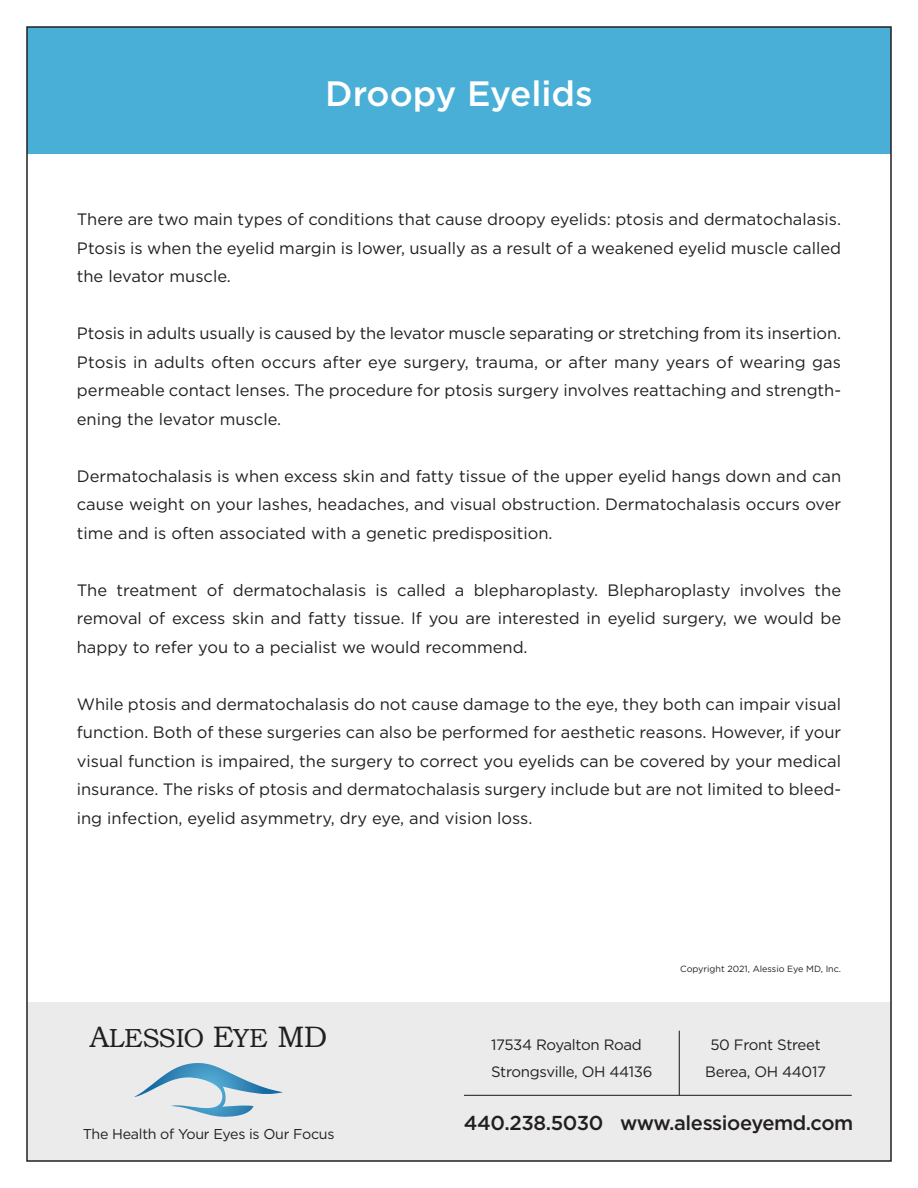
<style>
.page{position:relative;width:918px;height:1188px;background:#fff}
.page>*{position:absolute;margin:0;border:0;box-sizing:border-box;transform-origin:0 0}
.t1{font:500 35.25px "Gotham";color:#fff}
.t2{font:26.1px "Bookman Old Style";letter-spacing:-.02em;color:#231f20}
.t3{font:500 20.1px "Gotham";letter-spacing:-.02em;color:#231f20}
.t4{font:16.5px/28.5px "Gotham";color:#231f20;text-align:justify}
.t5{font:15px/27px "Gotham";letter-spacing:-.02em;color:#231f20}
.t6{font:14.25px "Gotham";letter-spacing:-.02em;color:#231f20}
.t7{font:9px "Gotham";color:#231f20}
.s1{font-size:29.55px}
</style>
<div class="page">
<div style="left:27px;top:27px;width:864px;height:126px;background:#4aafd6"></div>
<div style="left:27px;top:1003px;width:864px;height:158px;background:#ebebec"></div>
<hr style="left:679px;top:1031px;width:1px;height:64px;background:#231f20">
<hr style="left:464px;top:1095px;width:388px;height:1px;background:#231f20">
<svg style="left:134px;top:1063px;width:149px;height:54px"></svg>
<h1 class="t1" style="left:325px;top:73px;width:269px">Droopy Eyelids</h1>
<p class="t4" style="left:77px;top:205px;width:766px">There are two main types of conditions that cause droopy eyelids: ptosis and dermatochalasis.<br>Ptosis is when the eyelid margin is lower, usually as a result of a weakened eyelid muscle called the levator muscle.</p>
<p class="t4" style="left:77px;top:319px;width:766px">Ptosis in adults usually is caused by the levator muscle separating or stretching from its insertion.<br>Ptosis in adults often occurs after eye surgery, trauma, or after many years of wearing gas permeable contact lenses. The procedure for ptosis surgery involves reattaching and strength&shy;ening the levator muscle.</p>
<p class="t4" style="left:77px;top:461px;width:766px">Dermatochalasis is when excess skin and fatty tissue of the upper eyelid hangs down and can cause weight on your lashes, headaches, and visual obstruction. Dermatochalasis occurs over time and is often associated with a genetic predisposition.</p>
<p class="t4" style="left:77px;top:575px;width:766px">The treatment of dermatochalasis is called a blepharoplasty. Blepharoplasty involves the removal of excess skin and fatty tissue. If you are interested in eyelid surgery, we would be happy to refer you to a pecialist we would recommend.</p>
<p class="t4" style="left:77px;top:689px;width:766px">While ptosis and dermatochalasis do not cause damage to the eye, they both can impair visual function. Both of these surgeries can also be performed for aesthetic reasons. However, if your visual function is impaired, the surgery to correct you eyelids can be covered by your medical insurance. The risks of ptosis and dermatochalasis surgery include but are not limited to bleed&shy;ing infection, eyelid asymmetry, dry eye, and vision loss.</p>
<h2 class="t2" style="left:89px;top:1023px;width:240px"><span class="s1">A</span>LESSIO <span class="s1">E</span>YE <span class="s1">MD</span></h2>
<p class="t6" style="left:83px;top:1126px;width:253px">The Health of Your Eyes is Our Focus</p>
<p class="t7" style="left:680px;top:964px;width:163px">Copyright 2021, Alessio Eye MD, Inc.</p>
<p class="t5" style="left:491px;top:1031px;width:163px">17534 Royalton Road<br>Strongsville, OH 44136</p>
<p class="t5" style="left:705px;top:1031px;width:122px;text-align:center">50 Front Street<br>Berea, OH 44017</p>
<p class="t3" style="left:464px;top:1111px;width:391px">440.238.5030 www.alessioeyemd.com</p>
</div>
